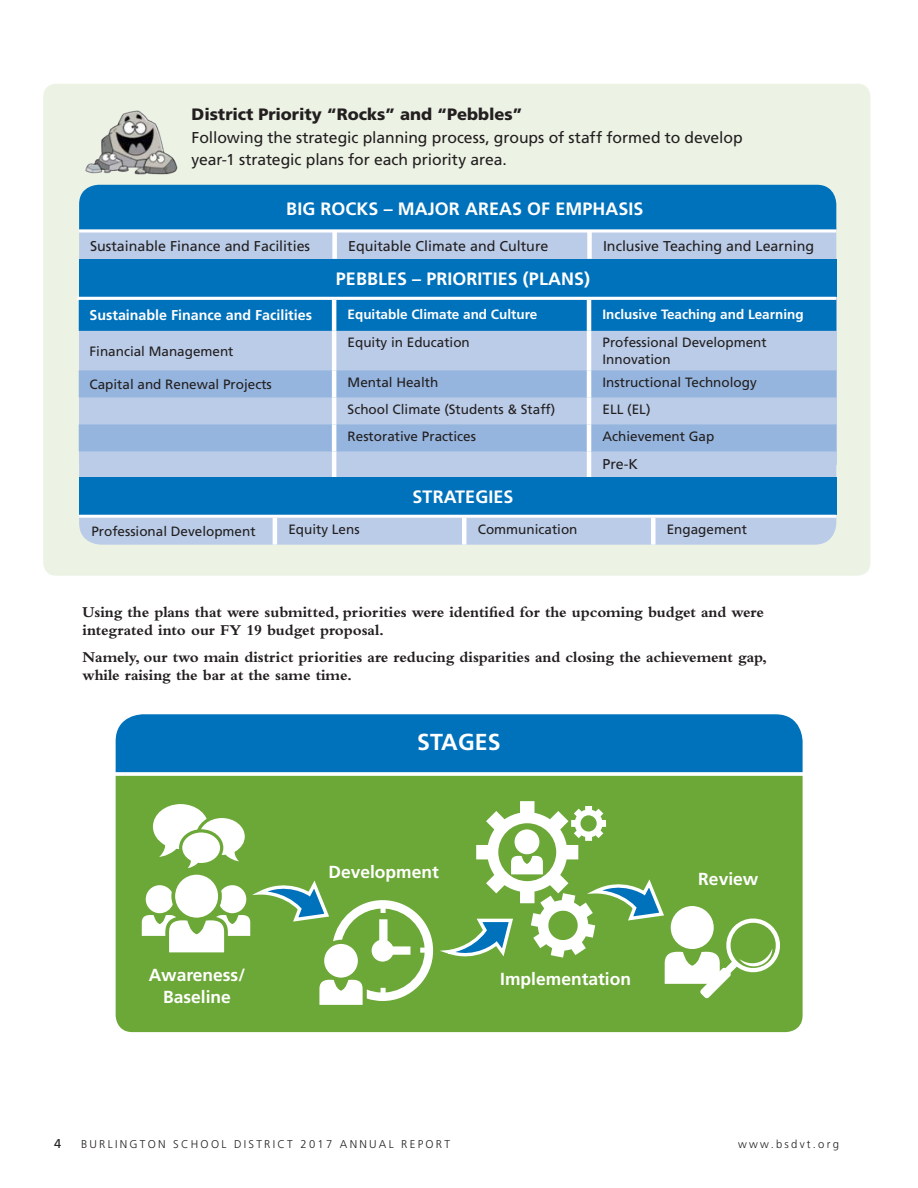
<style>
.page{position:relative;width:918px;height:1188px;background:#fff}
.page>*{position:absolute;margin:0;border:0;box-sizing:border-box;transform-origin:0 0}
.AR_Body_subhead{font:700 23.1px "Frutiger LT Std";letter-spacing:.005em;color:#fff}
.AR_Body_subhead-2{font:700 17.85px "Frutiger LT Std";letter-spacing:.005em;color:#fff}
.AR_Body_Copy__SERIF{font:700 17.4px/21.3px "Frutiger LT Std";color:#fff;text-align:center}
.AR_Body_Copy__SERIF-2{font:900 16.5px "Frutiger LT Std";letter-spacing:-.005em;color:#231f20}
.AR_Body_Copy__SERIF-3{font:700 15.75px/18px "Bembo Std";letter-spacing:-.005em;color:#231f20}
.AR_Body_Copy__SERIF-4{font:15.75px/22.5px "Frutiger LT Std";letter-spacing:-.005em;color:#231f20}
.table_bold{font:14.25px "Frutiger LT Std";color:#231f20}
.AR_Body_Copy__SERIF-5{font:700 14.25px "Frutiger LT Std";color:#fff}
.AR_Body_Copy__SERIF-6{font:14.25px "Frutiger LT Std";color:#231f20}
.table_bold-2{font:13.5px/16.5px "Frutiger LT Std";color:#231f20}
.AR_Body_Copy__SERIF-7{font:13.5px "Frutiger LT Std";color:#231f20}
.table_bold-3{font:700 13.5px "Frutiger LT Std";color:#fff}
.t1{font:12.75px "Frutiger LT Std";color:#231f20}
.t2{font:300 11.25px "Frutiger LT Std";letter-spacing:.2em;color:#231f20}
</style>
<div class="page">
<div style="left:116px;top:776px;width:687px;height:256px;background:#6ca837"></div>
<div style="left:175px;top:875px;width:43px;height:43px;background:#fff;border-radius:50%"></div>
<svg style="left:142px;top:885px;width:108px;height:67px"></svg>
<svg style="left:148px;top:801px;width:102px;height:77px"></svg>
<svg style="left:444px;top:801px;width:339px;height:197px"></svg>
<svg style="left:256px;top:876px;width:177px;height:129px"></svg>
<div style="left:116px;top:714px;width:687px;height:58px;background:#0071bb"></div>
<div style="left:43px;top:84px;width:827px;height:492px;background:#ecf3e5;border-radius:13px"></div>
<div style="left:79px;top:233px;width:757px;height:312px;background:#bacce8"></div>
<div style="left:79px;top:292px;width:757px;height:173px;background:#bacce8"></div>
<div style="left:79px;top:259px;width:757px;height:38px;background:#0071bb"></div>
<div style="left:79px;top:300px;width:757px;height:31px;background:#0071bb"></div>
<svg style="left:79px;top:370px;width:757px;height:81px;fill:#95b5de"></svg>
<hr style="left:332px;top:300px;width:4px;height:31px;background:#fff">
<hr style="left:587px;top:300px;width:4px;height:31px;background:#fff">
<hr style="left:332px;top:331px;width:4px;height:39px;background:#fff">
<hr style="left:587px;top:331px;width:4px;height:39px;background:#fff">
<hr style="left:332px;top:370px;width:4px;height:27px;background:#fff">
<hr style="left:587px;top:370px;width:4px;height:27px;background:#fff">
<hr style="left:332px;top:397px;width:4px;height:27px;background:#fff">
<hr style="left:587px;top:397px;width:4px;height:27px;background:#fff">
<hr style="left:332px;top:424px;width:4px;height:27px;background:#fff">
<hr style="left:587px;top:424px;width:4px;height:27px;background:#fff">
<hr style="left:332px;top:451px;width:4px;height:27px;background:#fff">
<hr style="left:587px;top:451px;width:4px;height:27px;background:#fff">
<div style="left:79px;top:477px;width:757px;height:38px;background:#0071bb"></div>
<hr style="left:273px;top:518px;width:4px;height:27px;background:#fff">
<div style="left:462px;top:518px;width:5px;height:27px;background:#fff"></div>
<div style="left:651px;top:518px;width:5px;height:27px;background:#fff"></div>
<img style="left:85px;top:110px;width:93px;height:65px">
<div style="left:79px;top:185px;width:757px;height:45px;background:#0071bb"></div>
<hr style="left:79px;top:230px;width:757px;height:3px;background:#fff">
<div style="left:332px;top:232px;width:5px;height:27px;background:#fff"></div>
<div style="left:587px;top:232px;width:5px;height:27px;background:#fff"></div>
<hr style="left:77px;top:297px;width:759px;height:3px;background:#fff">
<hr style="left:79px;top:515px;width:757px;height:3px;background:#fff">
<p class="AR_Body_Copy__SERIF-2" style="left:192px;top:104px;width:332px">District Priority “Rocks” and “Pebbles”</p>
<p class="AR_Body_Copy__SERIF-4" style="left:192px;top:126px;width:553px">Following the strategic planning process, groups of staff formed to develop year-1 strategic plans for each priority area.</p>
<p class="AR_Body_subhead-2" style="left:286px;top:198px;width:359px">BIG ROCKS – MAJOR AREAS OF EMPHASIS</p>
<p class="AR_Body_Copy__SERIF-6" style="left:90px;top:237px;width:222px">Sustainable Finance and Facilities</p>
<p class="table_bold" style="left:348px;top:237px;width:202px">Equitable Climate and Culture</p>
<p class="table_bold" style="left:603px;top:237px;width:213px">Inclusive Teaching and Learning</p>
<p class="AR_Body_subhead-2" style="left:336px;top:268px;width:256px">PEBBLES – PRIORITIES (PLANS)</p>
<p class="AR_Body_Copy__SERIF-5" style="left:90px;top:306px;width:224px">Sustainable Finance and Facilities</p>
<p class="table_bold-3" style="left:348px;top:307px;width:191px">Equitable Climate and Culture</p>
<p class="table_bold-3" style="left:603px;top:306px;width:203px">Inclusive Teaching and Learning</p>
<p class="AR_Body_Copy__SERIF-7" style="left:90px;top:343px;width:146px">Financial Management</p>
<p class="table_bold-2" style="left:348px;top:335px;width:124px">Equity in Education</p>
<p class="table_bold-2" style="left:603px;top:335px;width:166px">Professional Development<br>Innovation</p>
<p class="AR_Body_Copy__SERIF-7" style="left:90px;top:376px;width:184px">Capital and Renewal Projects</p>
<p class="table_bold-2" style="left:348px;top:374px;width:92px">Mental Health</p>
<p class="table_bold-2" style="left:603px;top:374px;width:156px">Instructional Technology</p>
<p class="table_bold-2" style="left:348px;top:401px;width:209px">School Climate (Students &amp; Staff)</p>
<p class="table_bold-2" style="left:603px;top:401px;width:50px">ELL (EL)</p>
<p class="table_bold-2" style="left:348px;top:428px;width:130px">Restorative Practices</p>
<p class="table_bold-2" style="left:603px;top:428px;width:113px">Achievement Gap</p>
<p class="table_bold" style="left:603px;top:455px;width:37px">Pre-K</p>
<p class="AR_Body_subhead-2" style="left:413px;top:486px;width:102px">STRATEGIES</p>
<p class="AR_Body_Copy__SERIF-7" style="left:91px;top:524px;width:166px">Professional Development</p>
<p class="table_bold-2" style="left:288px;top:521px;width:73px">Equity Lens</p>
<p class="table_bold-2" style="left:478px;top:521px;width:101px">Communication</p>
<p class="table_bold-2" style="left:667px;top:521px;width:82px">Engagement</p>
<p class="AR_Body_Copy__SERIF-3" style="left:82px;top:603px;width:683px">Using the plans that were submitted, priorities were identified for the upcoming budget and were integrated into our FY 19 budget proposal.</p>
<p class="AR_Body_Copy__SERIF-3" style="left:82px;top:648px;width:686px">Namely, our two main district priorities are reducing disparities and closing the achievement gap, while raising the bar at the same time.</p>
<p class="AR_Body_Copy__SERIF" style="left:149px;top:965px;width:98px">Awareness/<br>Baseline</p>
<p class="AR_Body_subhead" style="left:417px;top:728px;width:85px">STAGES</p>
<p class="AR_Body_Copy__SERIF" style="left:328px;top:861px;width:112px">Development</p>
<p class="AR_Body_Copy__SERIF" style="left:500px;top:968px;width:132px">Implementation</p>
<p class="AR_Body_Copy__SERIF" style="left:698px;top:869px;width:62px">Review</p>
<p class="t1" style="left:54px;top:1136px;width:9px">4</p>
<p class="t2" style="left:81px;top:1138px;width:371px">BURLINGTON SCHOOL DISTRICT 2017 ANNUAL REPORT</p>
<p class="t2" style="left:738px;top:1138px;width:102px">www.bsdvt.org</p>
</div>
